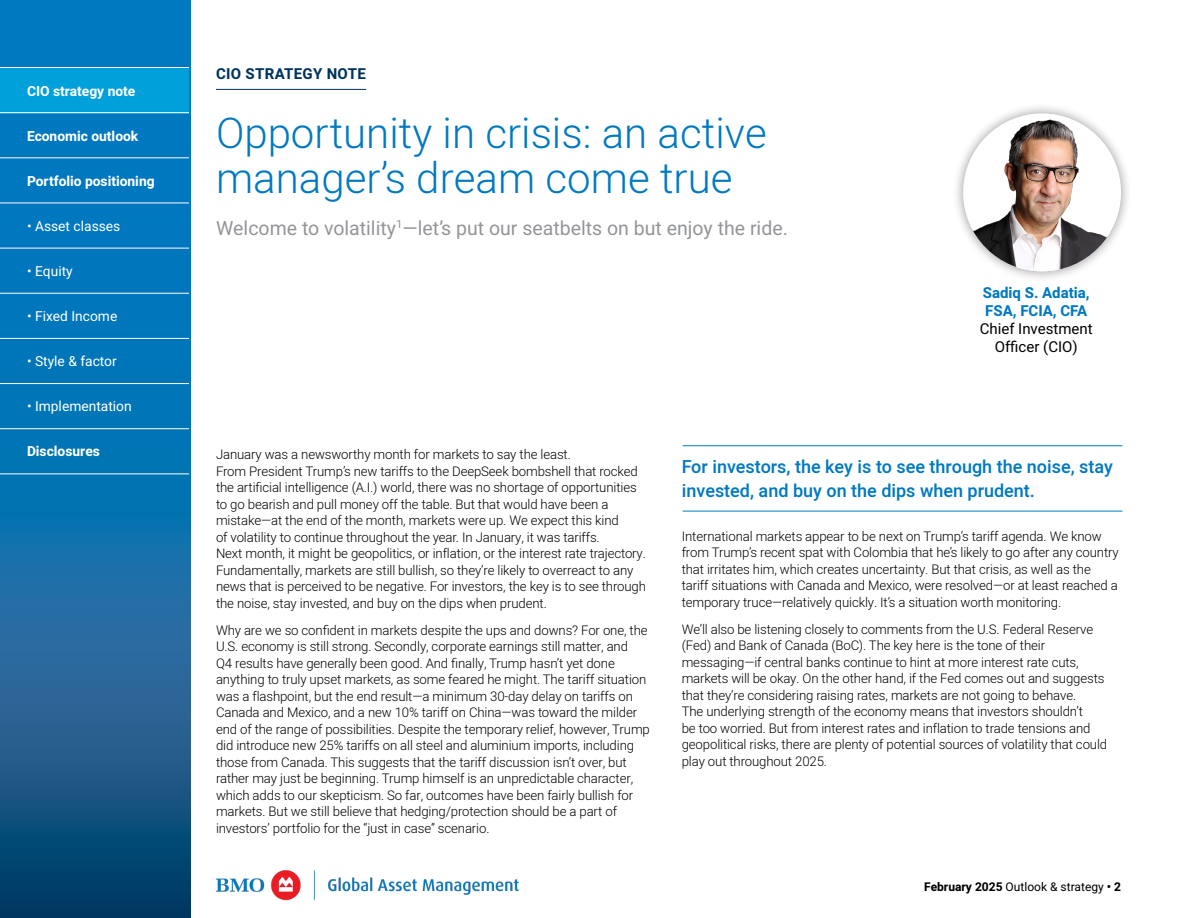
<style>
.page{position:relative;width:1188px;height:918px;background:#fff}
.page>*{position:absolute;margin:0;border:0;box-sizing:border-box;transform-origin:0 0}
.Heading_1{font:300 42px/45px "Heebo";color:#0079c1}
.Paragraph_1{font:19.5px "Heebo";color:#939598}
.t1{font:500 18px/24px "Heebo";color:#0079c1}
.Heading_4{font:15px "Heebo";color:#000}
.Heading_4-2{font:700 15px "Heebo";color:#0079c1}
.Heading_2{font:700 15px "Heebo";letter-spacing:.02em;color:#00345d}
.t2{font:700 13.8px "Heebo";color:#fff}
.t3{font:13.8px "Heebo";color:#fff}
.Paragraph_2{font:300 13.2px/16.5px "Heebo";letter-spacing:-.01em;color:#000}
.t4{font:12px "Heebo";color:#000}
.s1{font-weight:700}
</style>
<div class="page">
<img style="left:215px;top:870px;width:304px;height:31px">
<svg style="left:0;top:0;width:190px;height:918px;background:#0c6ba6"></svg>
<div style="left:0;top:68px;width:189px;height:45px;background:#00a0db"></div>
<hr style="left:0;top:67px;width:189px;height:1px;background:#fff">
<hr style="left:0;top:112px;width:189px;height:1px;background:#fff">
<hr style="left:0;top:158px;width:189px;height:1px;background:#fff">
<hr style="left:0;top:203px;width:189px;height:1px;background:#fff">
<hr style="left:0;top:248px;width:189px;height:1px;background:#fff">
<hr style="left:0;top:293px;width:189px;height:1px;background:#fff">
<hr style="left:0;top:338px;width:189px;height:1px;background:#fff">
<hr style="left:0;top:383px;width:189px;height:1px;background:#fff">
<hr style="left:0;top:428px;width:189px;height:1px;background:#fff">
<hr style="left:0;top:474px;width:189px;height:1px;background:#fff">
<div style="left:952px;top:103px;width:180px;height:179px;background:#000;opacity:.4"></div>
<img style="left:963px;top:113px;width:158px;height:158px;border-radius:79px">
<hr style="left:216px;top:89px;width:150px;height:1px;background:#00345d">
<hr style="left:683px;top:445px;width:439px;height:1px;background:#0079c1">
<hr style="left:683px;top:511px;width:439px;height:1px;background:#0079c1">
<p class="t2" style="left:27px;top:81px;width:110px">CIO strategy note</p>
<p class="t2" style="left:27px;top:126px;width:113px">Economic outlook</p>
<p class="t2" style="left:27px;top:171px;width:129px">Portfolio positioning</p>
<p class="t3" style="left:27px;top:216px;width:95px">• Asset classes</p>
<p class="t3" style="left:27px;top:261px;width:47px">• Equity</p>
<p class="t3" style="left:27px;top:306px;width:92px">• Fixed Income</p>
<p class="t3" style="left:27px;top:351px;width:91px">• Style &amp; factor</p>
<p class="t3" style="left:27px;top:396px;width:106px">• Implementation</p>
<p class="t2" style="left:27px;top:441px;width:74px">Disclosures</p>
<p class="Heading_2" style="left:216px;top:63px;width:151px">CIO STRATEGY NOTE</p>
<p class="Heading_1" style="left:216px;top:110px;width:552px">Opportunity in crisis: an active manager’s dream come true</p>
<p class="Paragraph_1" style="left:216px;top:214px;width:573px">Welcome to volatility<sup>1</sup>—let’s put our seatbelts on but enjoy the ride.</p>
<p class="Heading_4-2" style="left:983px;top:282px;width:108px">Sadiq S. Adatia,</p>
<p class="Heading_4-2" style="left:985px;top:300px;width:103px">FSA, FCIA, CFA</p>
<p class="Heading_4" style="left:980px;top:318px;width:115px">Chief Investment</p>
<p class="Heading_4" style="left:995px;top:336px;width:85px">Officer (CIO)</p>
<p class="Paragraph_2" style="left:216px;top:446px;width:432px">January was a newsworthy month for markets to say the least.<br>From President Trump’s new tariffs to the DeepSeek bombshell that rocked the artificial intelligence (A.I.) world, there was no shortage of opportunities to go bearish and pull money off the table. But that would have been a mistake—at the end of the month, markets were up. We expect this kind<br>of volatility to continue throughout the year. In January, it was tariffs.<br>Next month, it might be geopolitics, or inflation, or the interest rate trajectory.<br>Fundamentally, markets are still bullish, so they’re likely to overreact to any news that is perceived to be negative. For investors, the key is to see through the noise, stay invested, and buy on the dips when prudent.</p>
<p class="Paragraph_2" style="left:216px;top:622px;width:435px">Why are we so confident in markets despite the ups and downs? For one, the U.S. economy is still strong. Secondly, corporate earnings still matter, and<br>Q4 results have generally been good. And finally, Trump hasn’t yet done anything to truly upset markets, as some feared he might. The tariff situation was a flashpoint, but the end result—a minimum 30-day delay on tariffs on Canada and Mexico, and a new 10% tariff on China—was toward the milder end of the range of possibilities. Despite the temporary relief, however, Trump did introduce new 25% tariffs on all steel and aluminium imports, including those from Canada. This suggests that the tariff discussion isn’t over, but rather may just be beginning. Trump himself is an unpredictable character, which adds to our skepticism. So far, outcomes have been fairly bullish for markets. But we still believe that hedging/protection should be a part of investors’ portfolio for the “just in case” scenario.</p>
<p class="t1" style="left:682px;top:455px;width:433px">For investors, the key is to see through the noise, stay invested, and buy on the dips when prudent.</p>
<p class="Paragraph_2" style="left:682px;top:528px;width:439px">International markets appear to be next on Trump’s tariff agenda. We know from Trump’s recent spat with Colombia that he’s likely to go after any country that irritates him, which creates uncertainty. But that crisis, as well as the tariff situations with Canada and Mexico, were resolved—or at least reached a temporary truce—relatively quickly. It’s a situation worth monitoring.</p>
<p class="Paragraph_2" style="left:682px;top:621px;width:427px">We’ll also be listening closely to comments from the U.S. Federal Reserve (Fed) and Bank of Canada (BoC). The key here is the tone of their messaging—if central banks continue to hint at more interest rate cuts, markets will be okay. On the other hand, if the Fed comes out and suggests that they’re considering raising rates, markets are not going to behave.<br>The underlying strength of the economy means that investors shouldn’t<br>be too worried. But from interest rates and inflation to trade tensions and geopolitical risks, there are plenty of potential sources of volatility that could play out throughout 2025.</p>
<p class="t4" style="left:924px;top:878px;width:198px"><span class="s1">February 2025</span> Outlook &amp; strategy <span class="s1">• 2</span></p>
</div>
